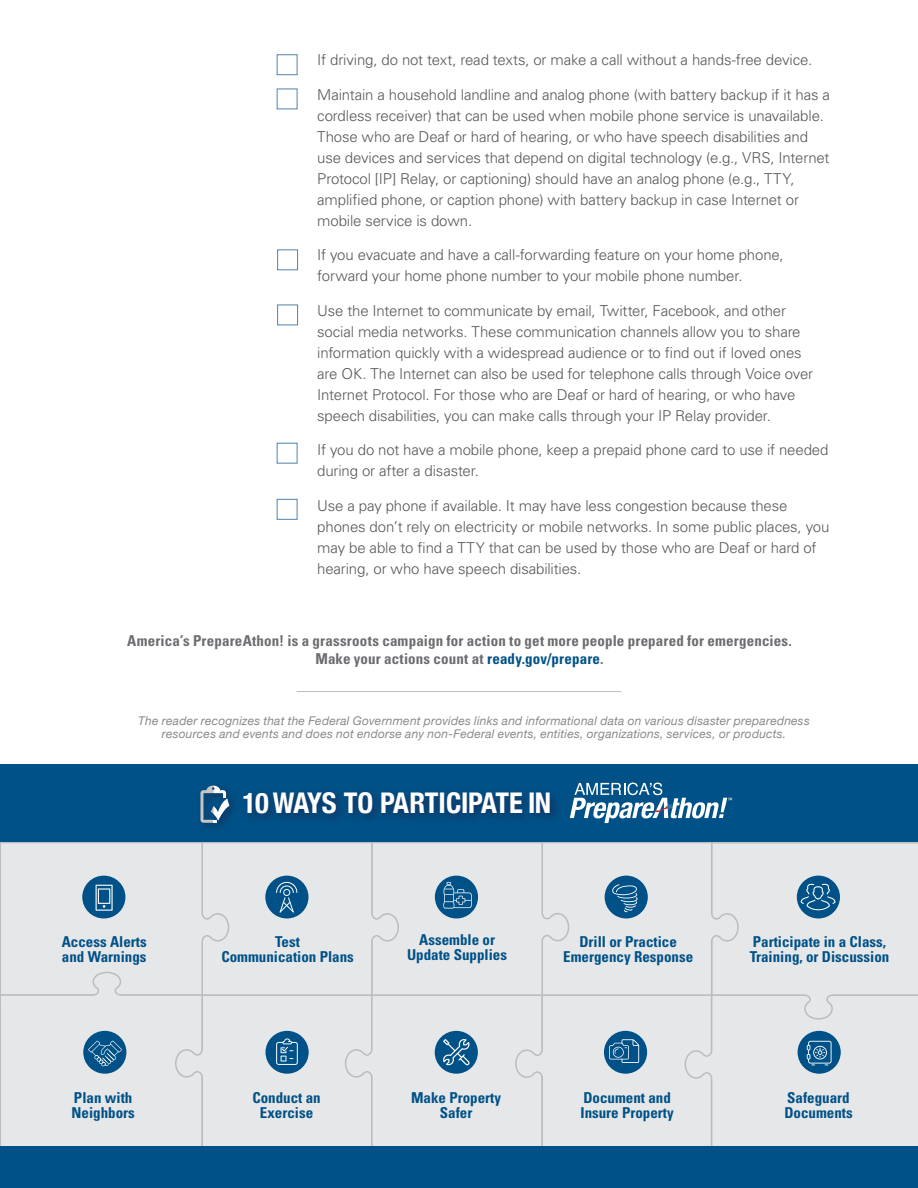
<style>
.page{position:relative;width:918px;height:1188px;background:#fff}
.page>*{position:absolute;margin:0;border:0;box-sizing:border-box;transform-origin:0 0}
.t1{font:700 condensed 28.5px "Helvetica Neue";letter-spacing:-.02em;color:#fff}
.t2{font:300 15px/21px "Univers LT Std";letter-spacing:-.01em;color:#57585a}
.t3{font:700 condensed 15px/15px "Univers";color:#005187}
.t4{font:700 condensed 15px/18px "Univers LT Std";letter-spacing:.01em;color:#6c6d70;text-align:center}
.t5{font:italic 12px/13.5px "Helvetica Neue";letter-spacing:.02em;color:#87898c;text-align:center}
.s1{color:#005187}
</style>
<div class="page">
<hr style="left:297px;top:691px;width:324px;height:1px;background:#babbbe">
<div style="left:277px;top:54px;width:20px;height:21px;background:#fff;border:1px solid #5083af"></div>
<div style="left:277px;top:249px;width:21px;height:21px;background:#fff;border:1px solid #5083af"></div>
<div style="left:277px;top:305px;width:21px;height:20px;background:#fff;border:1px solid #5083af"></div>
<div style="left:277px;top:499px;width:20px;height:21px;background:#fff;border:1px solid #5083af"></div>
<div style="left:277px;top:443px;width:20px;height:21px;background:#fff;border:1px solid #5083af"></div>
<svg style="left:0;top:842px;width:918px;height:305px;background:#dadfe3"></svg>
<div style="left:0;top:1147px;width:918px;height:41px;background:#005187"></div>
<div style="left:0;top:764px;width:918px;height:78px;background:#005187"></div>
<div style="left:240px;top:787px;width:321px;height:38px;background:#05487b"></div>
<svg style="left:570px;top:783px;width:162px;height:40px"></svg>
<svg style="left:200px;top:786px;width:29px;height:37px"></svg>
<p class="t2" style="left:317px;top:49px;width:497px">If driving, do not text, read texts, or make a call without a hands-free device.</p>
<p class="t2" style="left:317px;top:84px;width:514px">Maintain a household landline and analog phone (with battery backup if it has a cordless receiver) that can be used when mobile phone service is unavailable.<br>Those who are Deaf or hard of hearing, or who have speech disabilities and use devices and services that depend on digital technology (e.g., VRS, Internet Protocol [IP] Relay, or captioning) should have an analog phone (e.g., TTY, amplified phone, or caption phone) with battery backup in case Internet or mobile service is down.</p>
<p class="t2" style="left:317px;top:244px;width:468px">If you evacuate and have a call-forwarding feature on your home phone, forward your home phone number to your mobile phone number.</p>
<p class="t2" style="left:317px;top:300px;width:498px">Use the Internet to communicate by email, Twitter, Facebook, and other social media networks. These communication channels allow you to share information quickly with a widespread audience or to find out if loved ones are OK. The Internet can also be used for telephone calls through Voice over Internet Protocol. For those who are Deaf or hard of hearing, or who have speech disabilities, you can make calls through your IP Relay provider.</p>
<p class="t2" style="left:317px;top:439px;width:513px">If you do not have a mobile phone, keep a prepaid phone card to use if needed during or after a disaster.</p>
<p class="t2" style="left:317px;top:495px;width:514px">Use a pay phone if available. It may have less congestion because these phones don’t rely on electricity or mobile networks. In some public places, you may be able to find a TTY that can be used by those who are Deaf or hard of hearing, or who have speech disabilities.</p>
<p class="t4" style="left:127px;top:632px;width:666px">America’s PrepareAthon! is a grassroots campaign for action to get more people prepared for emergencies.<br>Make your actions count at <span class="s1">ready.gov/prepare</span>.</p>
<p class="t5" style="left:138px;top:715px;width:673px">The reader recognizes that the Federal Government provides links and informational data on various disaster preparedness resources and events and does not endorse any non-Federal events, entities, organizations, services, or products.</p>
<h2 class="t1" style="left:243px;top:779px;width:310px">10 WAYS TO PARTICIPATE IN</h2>
<p class="t3" style="left:62px;top:934px;width:86px">Access Alerts and Warnings</p>
<p class="t3" style="left:221px;top:934px;width:134px;text-align:center">Test<br>Communication Plans</p>
<p class="t3" style="left:407px;top:932px;width:102px;text-align:center">Assemble or<br>Update Supplies</p>
<p class="t3" style="left:563px;top:934px;width:131px;text-align:center">Drill or Practice<br>Emergency Response</p>
<p class="t3" style="left:750px;top:934px;width:141px">Participate in a Class,<br>Training, or Discussion</p>
<p class="t3" style="left:72px;top:1090px;width:65px">Plan with<br>Neighbors</p>
<p class="t3" style="left:252px;top:1090px;width:70px;text-align:center">Conduct an<br>Exercise</p>
<p class="t3" style="left:411px;top:1090px;width:91px;text-align:center">Make Property<br>Safer</p>
<p class="t3" style="left:580px;top:1090px;width:95px">Document and<br>Insure Property</p>
<p class="t3" style="left:784px;top:1090px;width:70px">Safeguard<br>Documents</p>
</div>
